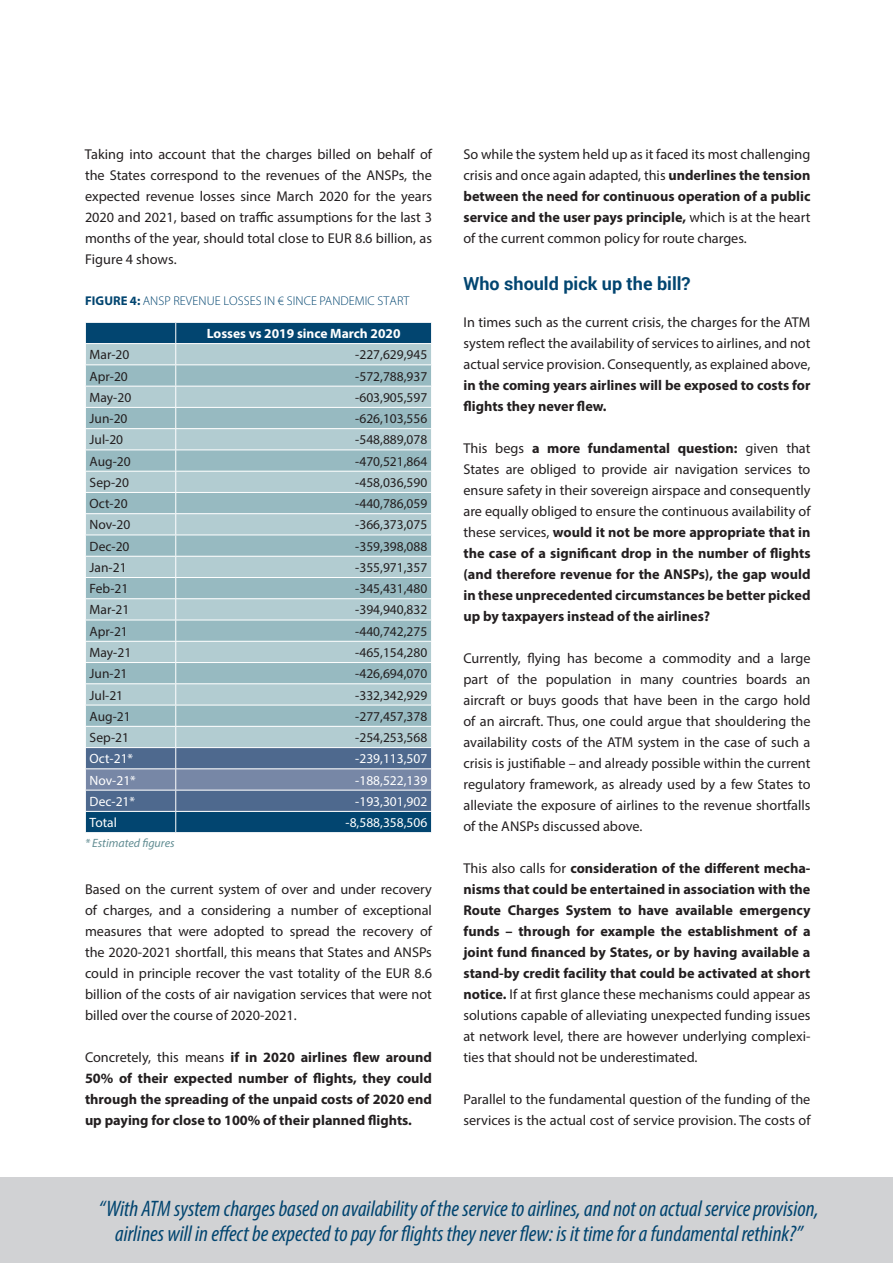
<style>
.page{position:relative;width:893px;height:1263px;background:#fff}
.page>*{position:absolute;margin:0;border:0;box-sizing:border-box;transform-origin:0 0}
.Pull-out_quote_Botto{font:italic 22.5px/25.5px "Myriad Variable Concept";color:#024570;text-align:center}
.t1{font:700 18px "Roboto";color:#024570}
.t2{font:14.25px/21px "Myriad Pro";color:#231f20;text-align:justify}
.t3{font:700 14.25px/21px "Myriad Pro";color:#231f20;text-align:justify}
.t4{font:13.5px "Myriad Pro";color:#231f20}
.t5{font:13.5px "Myriad Pro";color:#fff}
.t6{font:700 13.5px "Myriad Pro";color:#fff}
.t7{font:300 12.75px "Myriad Pro";letter-spacing:.005em;color:#024570}
.t8{font:italic 12px "Myriad Pro";color:#628d93}
.s1{font-weight:700}
.s2{font-weight:400}
</style>
<div class="page">
<div style="left:0;top:1177px;width:893px;height:86px;background:#d1d2d4"></div>
<svg style="left:85px;top:323px;width:347px;height:509px;background:#94b3bf"></svg>
<p class="t2" style="left:85px;top:143px;width:349px">Taking into account that the charges billed on behalf of the States correspond to the revenues of the ANSPs, the expected revenue losses since March 2020 for the years 2020 and 2021, based on traffic assumptions for the last 3 months of the year, should total close to EUR 8.6 billion, as Figure 4 shows.</p>
<p class="t7" style="left:85px;top:294px;width:326px"><span class="s1">FIGURE 4:</span> ANSP REVENUE LOSSES IN € SINCE PANDEMIC START</p>
<p class="t6" style="left:207px;top:325px;width:195px">Losses vs 2019 since March 2020</p>
<p class="t4" style="left:90px;top:346px;width:41px">Mar-20</p>
<p class="t4" style="left:355px;top:346px;width:74px">-227,629,945</p>
<p class="t4" style="left:90px;top:368px;width:40px">Apr-20</p>
<p class="t4" style="left:355px;top:368px;width:74px">-572,788,937</p>
<p class="t4" style="left:90px;top:389px;width:43px">May-20</p>
<p class="t4" style="left:355px;top:389px;width:74px">-603,905,597</p>
<p class="t4" style="left:90px;top:410px;width:39px">Jun-20</p>
<p class="t4" style="left:355px;top:410px;width:74px">-626,103,556</p>
<p class="t4" style="left:90px;top:431px;width:35px">Jul-20</p>
<p class="t4" style="left:355px;top:431px;width:74px">-548,889,078</p>
<p class="t4" style="left:90px;top:453px;width:43px">Aug-20</p>
<p class="t4" style="left:355px;top:453px;width:74px">-470,521,864</p>
<p class="t4" style="left:90px;top:474px;width:41px">Sep-20</p>
<p class="t4" style="left:355px;top:474px;width:74px">-458,036,590</p>
<p class="t4" style="left:90px;top:495px;width:39px">Oct-20</p>
<p class="t4" style="left:355px;top:495px;width:74px">-440,786,059</p>
<p class="t4" style="left:90px;top:517px;width:42px">Nov-20</p>
<p class="t4" style="left:355px;top:517px;width:74px">-366,373,075</p>
<p class="t4" style="left:90px;top:538px;width:41px">Dec-20</p>
<p class="t4" style="left:355px;top:538px;width:74px">-359,398,088</p>
<p class="t4" style="left:90px;top:559px;width:38px">Jan-21</p>
<p class="t4" style="left:355px;top:559px;width:74px">-355,971,357</p>
<p class="t4" style="left:90px;top:580px;width:40px">Feb-21</p>
<p class="t4" style="left:355px;top:580px;width:74px">-345,431,480</p>
<p class="t4" style="left:90px;top:602px;width:41px">Mar-21</p>
<p class="t4" style="left:355px;top:602px;width:74px">-394,940,832</p>
<p class="t4" style="left:90px;top:623px;width:40px">Apr-21</p>
<p class="t4" style="left:355px;top:623px;width:74px">-440,742,275</p>
<p class="t4" style="left:90px;top:644px;width:43px">May-21</p>
<p class="t4" style="left:355px;top:644px;width:74px">-465,154,280</p>
<p class="t4" style="left:90px;top:665px;width:39px">Jun-21</p>
<p class="t4" style="left:355px;top:665px;width:74px">-426,694,070</p>
<p class="t4" style="left:90px;top:687px;width:35px">Jul-21</p>
<p class="t4" style="left:355px;top:687px;width:74px">-332,342,929</p>
<p class="t4" style="left:90px;top:708px;width:43px">Aug-21</p>
<p class="t4" style="left:355px;top:708px;width:74px">-277,457,378</p>
<p class="t4" style="left:90px;top:729px;width:41px">Sep-21</p>
<p class="t4" style="left:355px;top:729px;width:74px">-254,253,568</p>
<p class="t5" style="left:90px;top:750px;width:45px">Oct-21*</p>
<p class="t5" style="left:355px;top:750px;width:74px">-239,113,507</p>
<p class="t5" style="left:90px;top:772px;width:48px">Nov-21*</p>
<p class="t5" style="left:355px;top:772px;width:74px">-188,522,139</p>
<p class="t5" style="left:90px;top:793px;width:47px">Dec-21*</p>
<p class="t5" style="left:355px;top:793px;width:74px">-193,301,902</p>
<p class="t5" style="left:90px;top:814px;width:29px">Total</p>
<p class="t5" style="left:346px;top:814px;width:83px">-8,588,358,506</p>
<p class="t8" style="left:85px;top:835px;width:91px">* Estimated figures</p>
<p class="t2" style="left:85px;top:878px;width:349px">Based on the current system of over and under recovery of charges, and a considering a number of exceptional measures that were adopted to spread the recovery of the 2020-2021 shortfall, this means that States and ANSPs could in principle recover the vast totality of the EUR 8.6 billion of the costs of air navigation services that were not billed over the course of 2020-2021.</p>
<p class="t3" style="left:85px;top:1046px;width:348px"><span class="s2">Concretely, this means</span> if in 2020 airlines flew around 50% of their expected number of flights, they could through the spreading of the unpaid costs of 2020 end up paying for close to 100% of their planned flights.</p>
<p class="t2" style="left:463px;top:144px;width:349px">So while the system held up as it faced its most challenging crisis and once again adapted, this <span class="s1">underlines the tension between the need for continuous operation of a public service and the user pays principle,</span> which is at the heart of the current common policy for route charges.</p>
<p class="t1" style="left:463px;top:271px;width:229px">Who should pick up the bill?</p>
<p class="t2" style="left:463px;top:311px;width:348px">In times such as the current crisis, the charges for the ATM system reflect the availability of services to airlines, and not actual service provision. Consequently, as explained above, <span class="s1">in the coming years airlines will be exposed to costs for flights they never flew.</span></p>
<p class="t3" style="left:463px;top:437px;width:349px"><span class="s2">This begs</span> a more fundamental question: <span class="s2">given that States are obliged to provide air navigation services to ensure safety in their sovereign airspace and consequently are equally obliged to ensure the continuous availability of these services,</span> would it not be more appropriate that in the case of a significant drop in the number of flights (and therefore revenue for the ANSPs), the gap would in these unprecedented circumstances be better picked up by taxpayers instead of the airlines?</p>
<p class="t2" style="left:463px;top:648px;width:349px">Currently, flying has become a commodity and a large part of the population in many countries boards an aircraft or buys goods that have been in the cargo hold of an aircraft. Thus, one could argue that shouldering the availability costs of the ATM system in the case of such a crisis is justifiable – and already possible within the current regulatory framework, as already used by a few States to alleviate the exposure of airlines to the revenue shortfalls of the ANSPs discussed above.</p>
<p class="t3" style="left:463px;top:857px;width:348px"><span class="s2">This also calls for</span> consideration of the different mecha&shy;nisms that could be entertained in association with the Route Charges System to have available emergency funds – through for example the establishment of a joint fund financed by States, or by having available a stand-by credit facility that could be activated at short notice. <span class="s2">If at first glance these mechanisms could appear as solutions capable of alleviating unexpected funding issues at network level, there are however underlying complexi&shy;ties that should not be underestimated.</span></p>
<p class="t2" style="left:463px;top:1089px;width:348px">Parallel to the fundamental question of the funding of the services is the actual cost of service provision. The costs of</p>
<p class="Pull-out_quote_Botto" style="left:99px;top:1195px;width:721px">“With ATM system charges based on availability of the service to airlines, and not on actual service provision, airlines will in effect be expected to pay for flights they never flew: is it time for a fundamental rethink?”</p>
</div>
